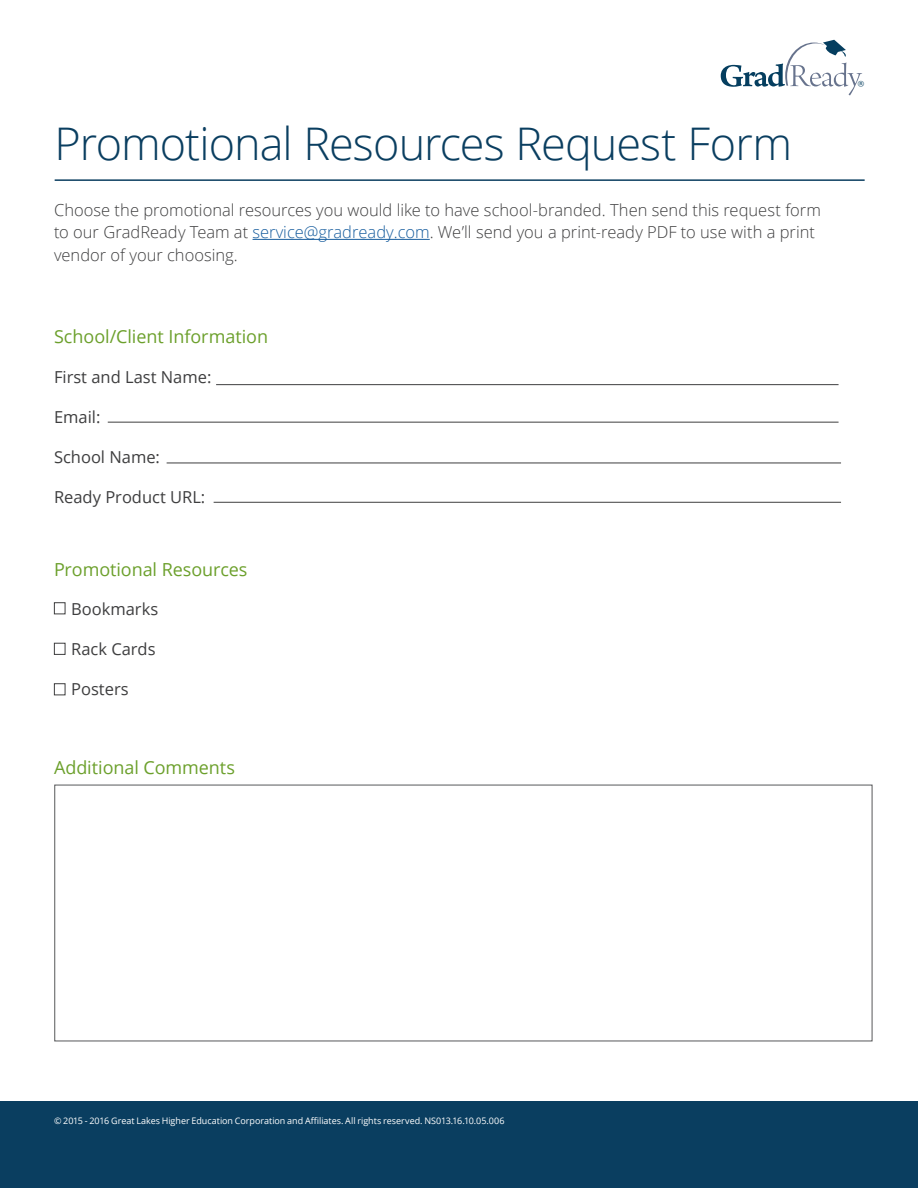
<style>
.page{position:relative;width:918px;height:1188px;background:#fff}
.page>*{position:absolute;margin:0;border:0;box-sizing:border-box;transform-origin:0 0}
.t1{font:300 45px "Open Sans";letter-spacing:-.02em;color:#0a3e60}
.Paragraph{font:18px "Open Sans";letter-spacing:-.005em;color:#6ca02c}
.Paragraph-2{font:300 16.5px/22.5px "Open Sans";color:#3e3e3f}
.t2{font:16.5px "Open Sans";color:#3e3e3f}
.t3{font:9px "Open Sans";letter-spacing:-.005em;color:#fff}
.t4{font:6.9px "Verdana";color:#053e5f}
.s1{color:#175d9e}
</style>
<div class="page">
<hr style="left:253px;top:239px;width:177px;height:1px;background:#175d9e">
<div style="left:0;top:1102px;width:918px;height:86px;background:#0a3e60"></div>
<hr style="left:216px;top:384px;width:623px;height:1px;background:#3e3e3f">
<hr style="left:108px;top:422px;width:731px;height:1px;background:#3e3e3f">
<hr style="left:167px;top:463px;width:674px;height:1px;background:#3e3e3f">
<hr style="left:214px;top:502px;width:627px;height:1px;background:#3e3e3f">
<svg style="left:721px;top:40px;width:141px;height:55px"></svg>
<hr style="left:55px;top:179px;width:810px;height:2px;background:#0a3e60">
<div style="left:54px;top:602px;width:11px;height:12px;border:1px solid #3e3e3f"></div>
<div style="left:54px;top:643px;width:11px;height:12px;border:1px solid #3e3e3f"></div>
<div style="left:54px;top:683px;width:11px;height:12px;border:1px solid #3e3e3f"></div>
<h1 class="t1" style="left:55px;top:113px;width:739px">Promotional Resources Request Form</h1>
<p class="Paragraph-2" style="left:54px;top:198px;width:769px">Choose the promotional resources you would like to have school-branded. Then send this request form to our GradReady Team at <span class="s1">service@gradready.com</span>. We’ll send you a print-ready PDF to use with a print vendor of your choosing.</p>
<p class="Paragraph" style="left:54px;top:324px;width:216px">School/Client Information</p>
<p class="t2" style="left:54px;top:366px;width:159px">First and Last Name:</p>
<p class="t2" style="left:54px;top:406px;width:48px">Email:</p>
<p class="t2" style="left:54px;top:446px;width:108px">School Name:</p>
<p class="t2" style="left:54px;top:486px;width:153px">Ready Product URL:</p>
<p class="Paragraph" style="left:54px;top:557px;width:195px">Promotional Resources</p>
<p class="t2" style="left:71px;top:597px;width:89px">Bookmarks</p>
<p class="t2" style="left:71px;top:637px;width:86px">Rack Cards</p>
<p class="t2" style="left:71px;top:677px;width:59px">Posters</p>
<p class="Paragraph" style="left:54px;top:755px;width:183px">Additional Comments</p>
<p class="t4" style="left:857px;top:79px;width:9px">®</p>
<p class="t3" style="left:54px;top:1115px;width:452px">© 2015 - 2016 Great Lakes Higher Education Corporation and Affiliates. All rights reserved. NS013.16.10.05.006</p>
</div>
